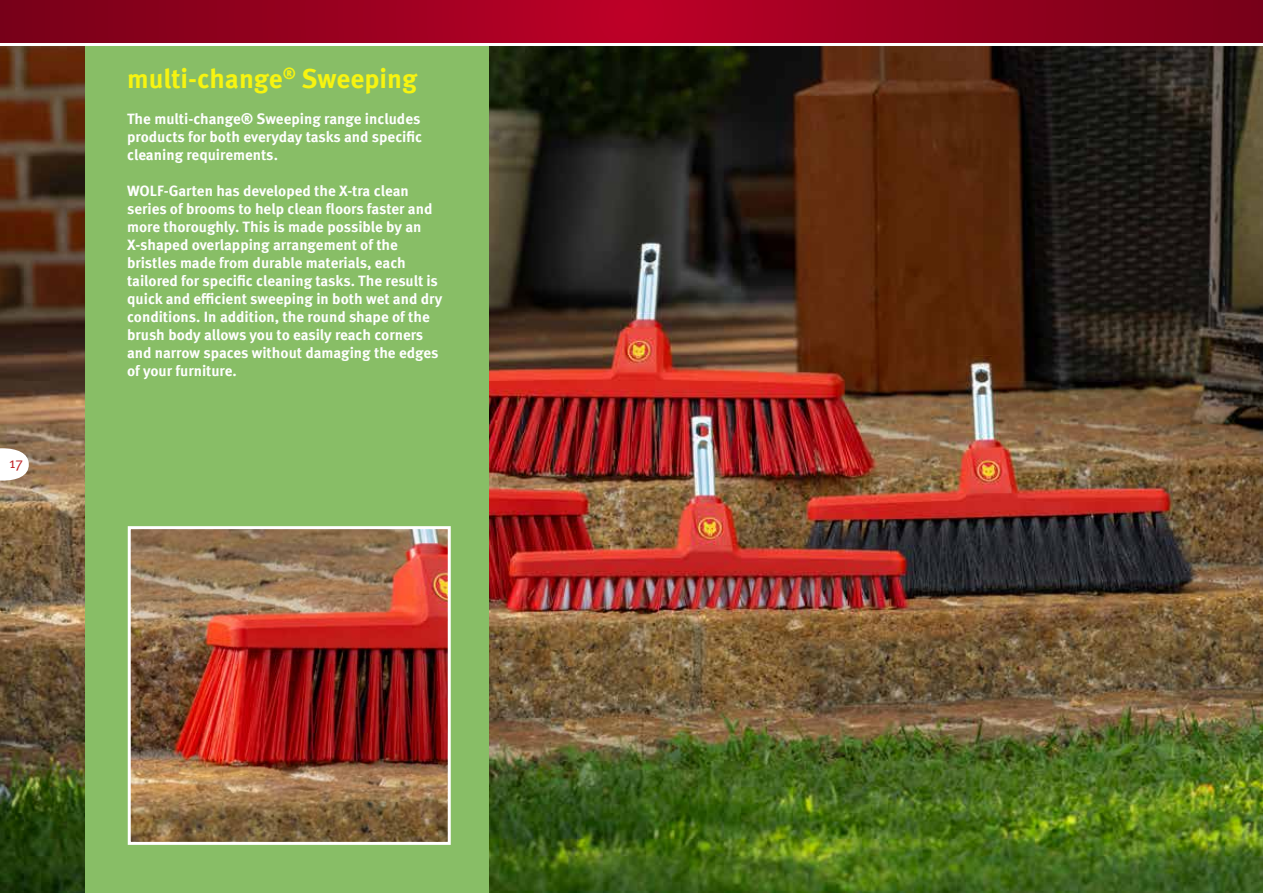
<style>
.page{position:relative;width:1263px;height:893px;background:#fff}
.page>*{position:absolute;margin:0;border:0;box-sizing:border-box;transform-origin:0 0}
.t1{font:700 27px "Meta Pro";color:#f7f410}
.t2{font:700 15px/18px "Meta Pro";color:#fff}
.t3{font:15px "Meta Pro";color:#c02327}
</style>
<div class="page">
<svg style="left:0;top:0;width:1263px;height:43px;background:#98001f"></svg>
<img style="left:0;top:46px;width:1263px;height:847px">
<div style="left:85px;top:46px;width:404px;height:847px;background:#88be66"></div>
<img style="left:132px;top:530px;width:315px;height:311px">
<div style="left:128px;top:526px;width:323px;height:319px;border:3px solid #fff"></div>
<svg style="left:0;top:448px;width:29px;height:33px"></svg>
<p class="t3" style="left:9px;top:452px;width:15px">17</p>
<h1 class="t1" style="left:127px;top:57px;width:292px">multi-change<sup>®</sup> Sweeping</h1>
<p class="t2" style="left:127px;top:109px;width:297px">The multi-change® Sweeping range includes products for both everyday tasks and specific cleaning requirements.</p>
<p class="t2" style="left:127px;top:181px;width:317px">WOLF-Garten has developed the X-tra clean series of brooms to help clean floors faster and more thoroughly. This is made possible by an X-shaped overlapping arrangement of the bristles made from durable materials, each tailored for specific cleaning tasks. The result is quick and efficient sweeping in both wet and dry conditions. In addition, the round shape of the brush body allows you to easily reach corners and narrow spaces without damaging the edges of your furniture.</p>
</div>
